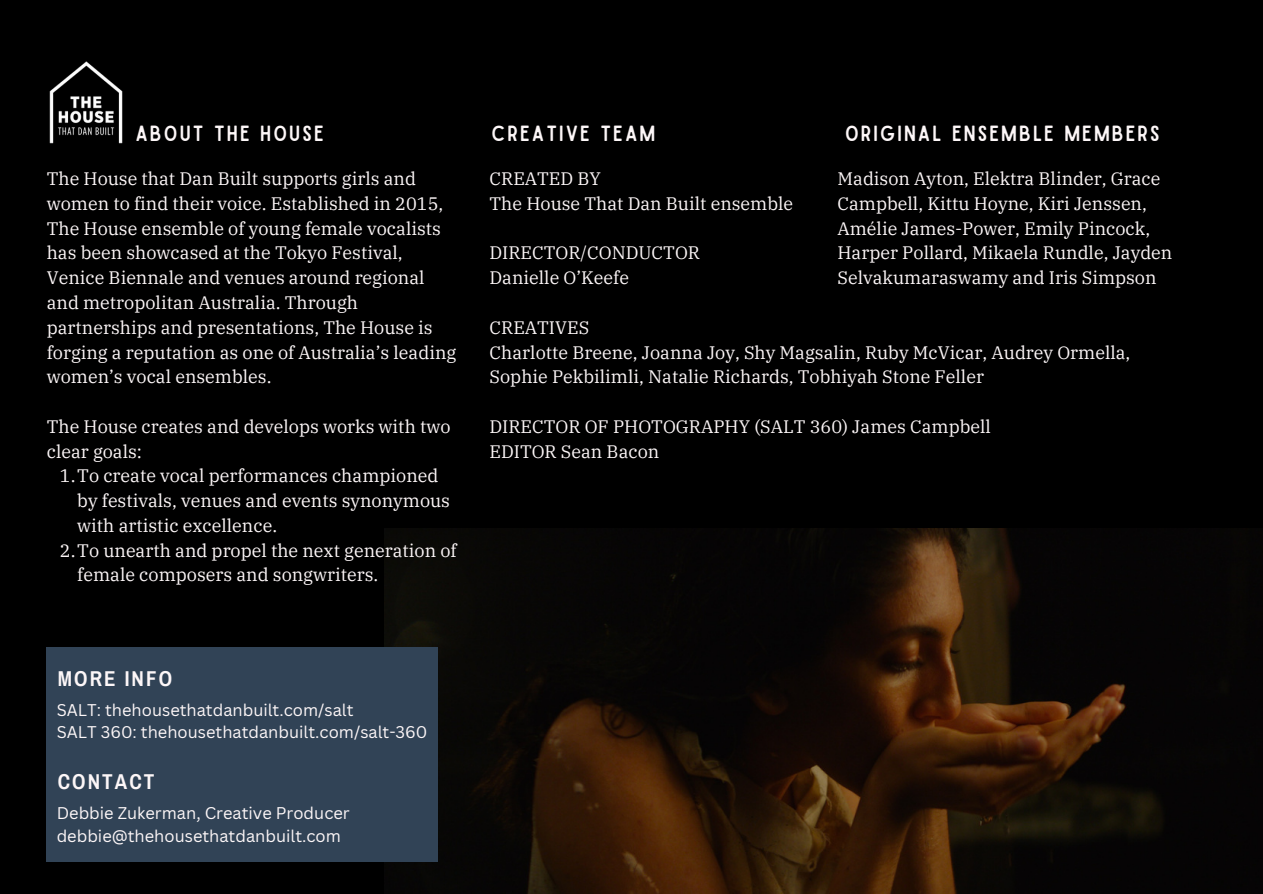
<style>
.page{position:relative;width:1263px;height:894px;background:#fff}
.page>*{position:absolute;margin:0;border:0;box-sizing:border-box;transform-origin:0 0}
.t1{font:21px "Sailors";letter-spacing:.1em;color:#fdf7f8}
.t2{font:700 21px "Archivo Narrow";letter-spacing:.1em;color:#fdf7f8}
.t3{font:18px/24.8px "IBM Plex Serif";color:#fdf7f8}
.t4{font:16.5px "Canva Sans";color:#fdf7f8}
</style>
<div class="page">
<div style="left:0;top:0;width:1263px;height:893px;background:#000"></div>
<img style="left:49px;top:61px;width:74px;height:83px">
<img style="left:384px;top:528px;width:861px;height:365px">
<div style="left:47px;top:647px;width:391px;height:214px;background:#314356"></div>
<p class="t1" style="left:135px;top:126px;width:190px">ABOUT THE HOUSE</p>
<p class="t1" style="left:845px;top:126px;width:316px">ORIGINAL ENSEMBLE MEMBERS</p>
<p class="t1" style="left:492px;top:126px;width:165px">CREATIVE TEAM</p>
<p class="t3" style="left:47px;top:166px;width:411px">The House that Dan Built supports girls and women to find their voice. Established in 2015, The House ensemble of young female vocalists has been showcased at the Tokyo Festival, Venice Biennale and venues around regional and metropolitan Australia. Through partnerships and presentations, The House is forging a reputation as one of Australia’s leading women’s vocal ensembles.</p>
<p class="t3" style="left:47px;top:413px;width:405px">The House creates and develops works with two clear goals:</p>
<p class="t3" style="left:77px;top:463px;width:374px;text-indent:-17px">1.To create vocal performances championed by festivals, venues and events synonymous with artistic excellence.</p>
<p class="t3" style="left:77px;top:537px;width:381px;text-indent:-17px">2.To unearth and propel the next generation of female composers and songwriters.</p>
<p class="t3" style="left:837px;top:166px;width:336px">Madison Ayton, Elektra Blinder, Grace Campbell, Kittu Hoyne, Kiri Jenssen, Amélie James-Power, Emily Pincock, Harper Pollard, Mikaela Rundle, Jayden Selvakumaraswamy and Iris Simpson</p>
<p class="t3" style="left:490px;top:166px;width:113px">CREATED BY</p>
<p class="t3" style="left:490px;top:191px;width:305px">The House That Dan Built ensemble</p>
<p class="t3" style="left:490px;top:240px;width:212px">DIRECTOR/CONDUCTOR</p>
<p class="t3" style="left:490px;top:265px;width:141px">Danielle O’Keefe</p>
<p class="t3" style="left:490px;top:314px;width:101px">CREATIVES</p>
<p class="t3" style="left:490px;top:339px;width:642px">Charlotte Breene, Joanna Joy, Shy Magsalin, Ruby McVicar, Audrey Ormella,<br>Sophie Pekbilimli, Natalie Richards, Tobhiyah Stone Feller</p>
<p class="t3" style="left:490px;top:413px;width:503px">DIRECTOR OF PHOTOGRAPHY (SALT 360) James Campbell</p>
<p class="t3" style="left:490px;top:438px;width:171px">EDITOR Sean Bacon</p>
<p class="t2" style="left:58px;top:667px;width:116px">MORE INFO</p>
<p class="t4" style="left:57px;top:697px;width:298px">SALT: thehousethatdanbuilt.com/salt</p>
<p class="t4" style="left:57px;top:720px;width:372px">SALT 360: thehousethatdanbuilt.com/salt-360</p>
<p class="t2" style="left:58px;top:770px;width:98px">CONTACT</p>
<p class="t4" style="left:57px;top:801px;width:295px">Debbie Zukerman, Creative Producer</p>
<p class="t4" style="left:57px;top:823px;width:286px">debbie@thehousethatdanbuilt.com</p>
</div>
